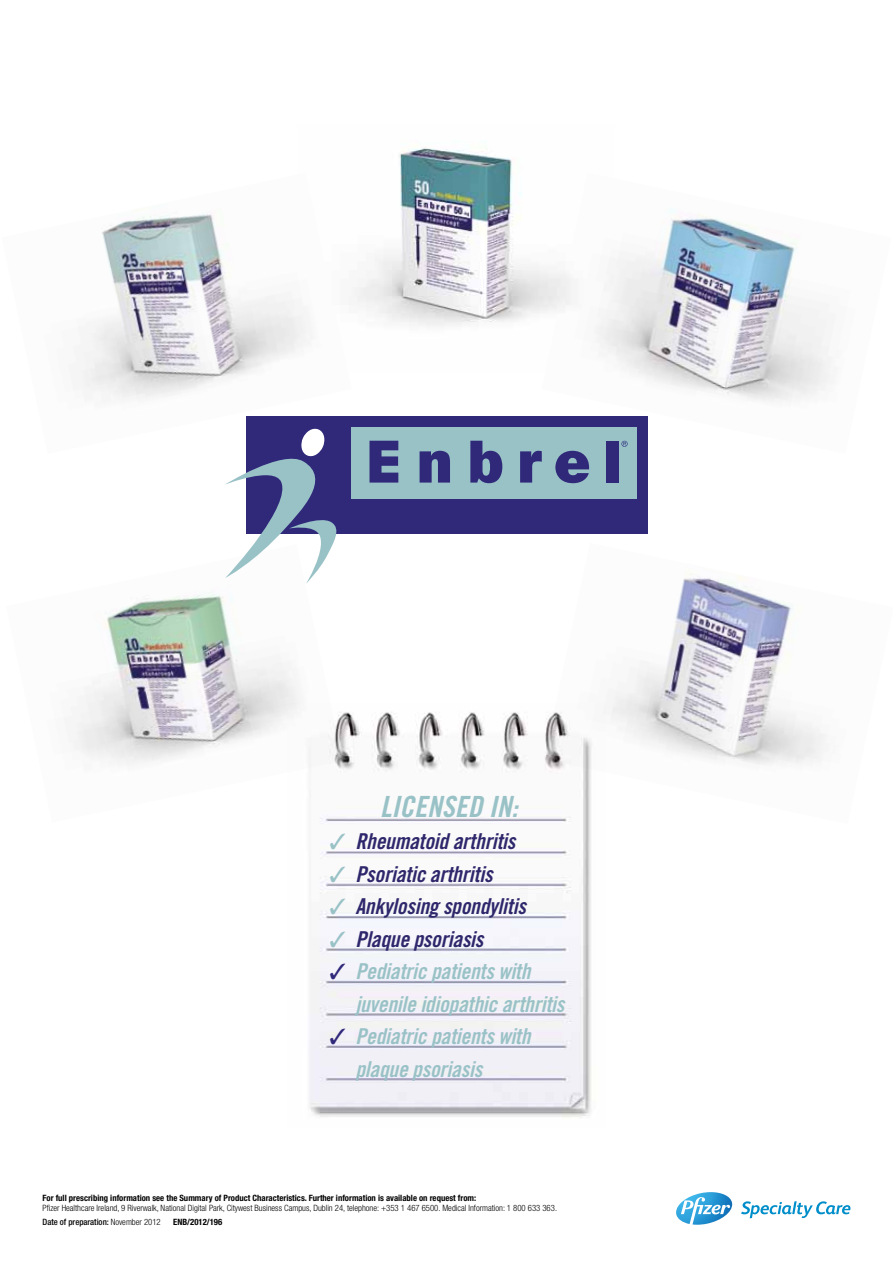
<style>
.page{position:relative;width:893px;height:1263px;background:#fff}
.page>*{position:absolute;margin:0;border:0;box-sizing:border-box;transform-origin:0 0}
.t1{font:29.25px "Trade Gothic Bold Cond Twenty Obl";color:#99c2c7}
.t2{font:21.9px/32.5px "Trade Gothic Bold Cond Twenty Obl";letter-spacing:-.01em;color:#99c2c7}
.t3{font:21.9px "Trade Gothic Bold Cond Twenty Obl";letter-spacing:-.01em;color:#2e276c}
.t4{font:300 condensed 8.7px/14px "Helvetica Neue";color:#000}
.t5{font:700 condensed 8.7px "Helvetica Neue";color:#000}
.s1{color:#99c2c7}
.s2{color:#30297a}
.s3{font-weight:500}
</style>
<div class="page">
<img style="left:611px;top:572px;width:215px;height:193px">
<img style="left:73px;top:594px;width:227px;height:171px">
<img style="left:287px;top:703px;width:319px;height:415px">
<svg style="left:741px;top:1201px;width:109px;height:17px"></svg>
<svg style="left:676px;top:1192px;width:56px;height:33px"></svg>
<img style="left:354px;top:148px;width:188px;height:178px">
<img style="left:542px;top:209px;width:290px;height:245px">
<img style="left:80px;top:214px;width:271px;height:203px">
<div style="left:246px;top:417px;width:401px;height:117px;background:#30297a"></div>
<div style="left:352px;top:427px;width:285px;height:72px;background:#99c2c7"></div>
<svg style="left:369px;top:441px;width:29px;height:42px"></svg>
<svg style="left:420px;top:451px;width:30px;height:32px"></svg>
<svg style="left:470px;top:441px;width:32px;height:42px"></svg>
<svg style="left:520px;top:451px;width:22px;height:32px"></svg>
<div style="left:607px;top:441px;width:12px;height:42px;background:#30297a"></div>
<svg style="left:555px;top:451px;width:34px;height:32px"></svg>
<svg style="left:225px;top:428px;width:112px;height:156px"></svg>
<svg style="left:621px;top:441px;width:7px;height:6px"></svg>
<h1 class="t1" style="left:380px;top:789px;width:139px">LIcensed In:</h1>
<h2 class="t3" style="left:330px;top:828px;width:188px"><span class="s1">✓</span> Rheumatoid arthritis</h2>
<h2 class="t3" style="left:330px;top:861px;width:166px"><span class="s1">✓</span> Psoriatic arthritis</h2>
<h2 class="t3" style="left:330px;top:893px;width:199px"><span class="s1">✓</span> Ankylosing spondylitis</h2>
<h2 class="t3" style="left:330px;top:926px;width:157px"><span class="s1">✓</span> Plaque psoriasis</h2>
<h2 class="t2" style="left:355px;top:955px;width:212px;text-indent:-26px"><span class="s2">✓</span> Pediatric patients with juvenile idiopathic arthritis</h2>
<h2 class="t2" style="left:355px;top:1020px;width:177px;text-indent:-26px"><span class="s2">✓</span> Pediatric patients with plaque psoriasis</h2>
<p class="t5" style="left:43px;top:1192px;width:435px">For full prescribing information see the Summary of Product Characteristics. Further information is available on request from:</p>
<p class="t4" style="left:43px;top:1200px;width:516px">Pfizer Healthcare Ireland, 9 Riverwalk, National Digital Park, Citywest Business Campus, Dublin 24, telephone: +353 1 467 6500. Medical Information: 1 800 633 363.<br><span class="s3">Date of preparation:</span> November 2012</p>
<p class="t5" style="left:173px;top:1216px;width:51px">ENB/2012/196</p>
</div>
